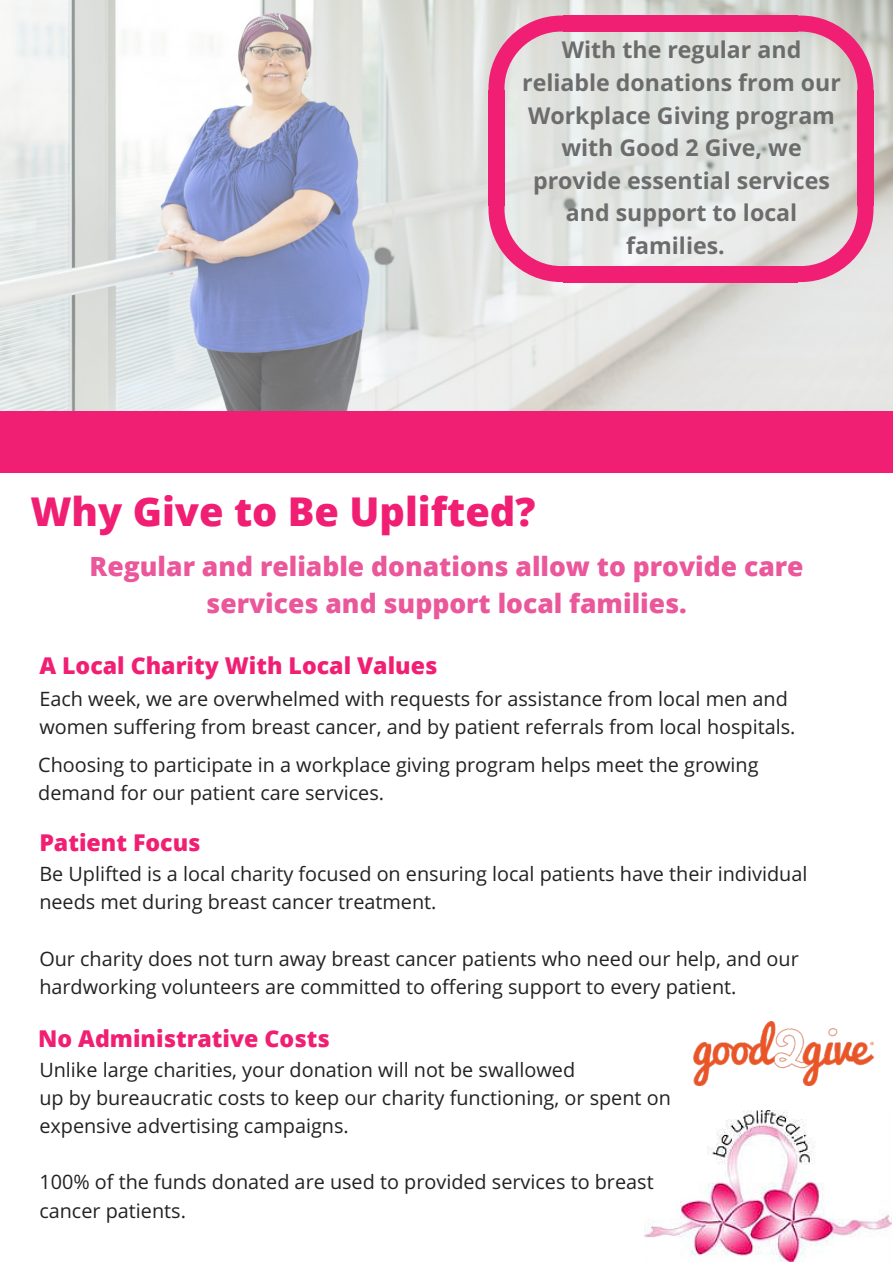
<style>
.page{position:relative;width:893px;height:1263px;background:#fff}
.page>*{position:absolute;margin:0;border:0;box-sizing:border-box;transform-origin:0 0}
.t1{font:800 39.6px "Open Sans";color:#f01f73}
.t2{font:800 26.4px/37px "Open Sans";color:#ea579a;text-align:center}
.t3{font:700 23.1px/32.5px "Open Sans";color:#6c6c6c;text-align:center}
.t4{font:800 23.1px "Open Sans";color:#f01f73}
.t5{font:19.8px/28px "Open Sans";color:#222}
</style>
<div class="page">
<img style="left:644px;top:1110px;width:247px;height:151px">
<img style="left:0;top:0;width:892px;height:412px">
<svg style="left:488px;top:16px;width:78px;height:77px;background:#e2a8bc"></svg>
<svg style="left:795px;top:16px;width:78px;height:77px;background:#dba1b5"></svg>
<div style="left:563px;top:16px;width:234px;height:16px;background:#f01f73"></div>
<div style="left:488px;top:90px;width:16px;height:116px;background:#f01f73"></div>
<div style="left:563px;top:266px;width:234px;height:16px;background:#f01f73"></div>
<svg style="left:488px;top:204px;width:78px;height:78px;background:#e5aac0"></svg>
<div style="left:857px;top:90px;width:16px;height:116px;background:#f01f73"></div>
<svg style="left:795px;top:204px;width:78px;height:78px;background:#e0a2b8"></svg>
<div style="left:0;top:412px;width:892px;height:61px;background:#f01f73"></div>
<img style="left:694px;top:1022px;width:179px;height:64px">
<p class="t3" style="left:522px;top:33px;width:320px">With the regular and reliable donations from our<br>Workplace Giving program with Good 2 Give, we provide essential services and support to local families.</p>
<h1 class="t1" style="left:30px;top:484px;width:506px">Why Give to Be Uplifted?</h1>
<h2 class="t2" style="left:90px;top:547px;width:715px">Regular and reliable donations allow to provide care services and support local families.</h2>
<p class="t4" style="left:39px;top:650px;width:399px">A Local Charity With Local Values</p>
<p class="t5" style="left:39px;top:684px;width:757px">Each week, we are overwhelmed with requests for assistance from local men and women suffering from breast cancer, and by patient referrals from local hospitals.</p>
<p class="t5" style="left:38px;top:750px;width:721px">Choosing to participate in a workplace giving program helps meet the growing demand for our patient care services.</p>
<p class="t4" style="left:39px;top:826px;width:163px">Patient Focus</p>
<p class="t5" style="left:39px;top:859px;width:769px">Be Uplifted is a local charity focused on ensuring local patients have their individual needs met during breast cancer treatment.</p>
<p class="t5" style="left:39px;top:944px;width:761px">Our charity does not turn away breast cancer patients who need our help, and our hardworking volunteers are committed to offering support to every patient.</p>
<p class="t4" style="left:38px;top:1022px;width:293px">No Administrative Costs</p>
<p class="t5" style="left:39px;top:1055px;width:633px">Unlike large charities, your donation will not be swallowed<br>up by bureaucratic costs to keep our charity functioning, or spent on expensive advertising campaigns.</p>
<p class="t5" style="left:39px;top:1167px;width:615px">100% of the funds donated are used to provided services to breast cancer patients.</p>
</div>
